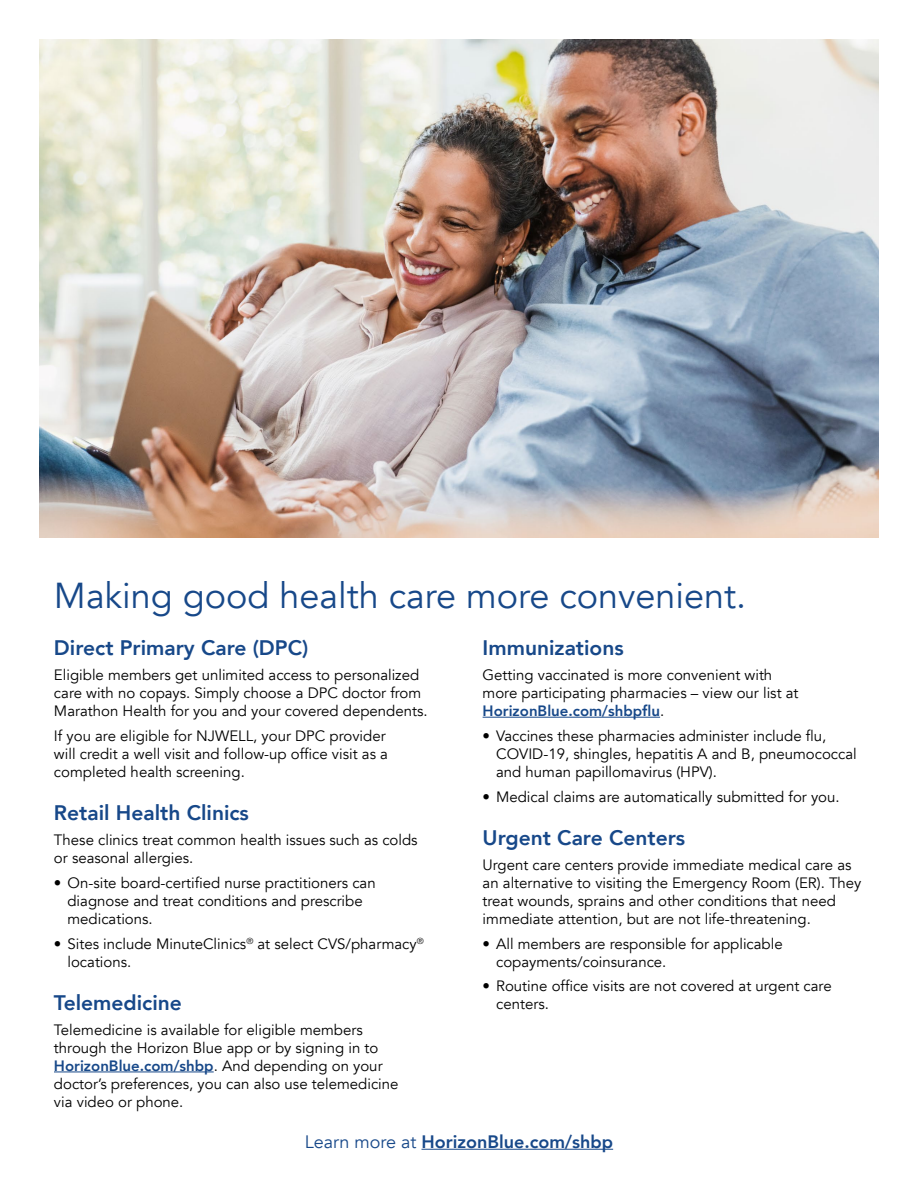
<style>
.page{position:relative;width:918px;height:1188px;background:#fff}
.page>*{position:absolute;margin:0;border:0;box-sizing:border-box;transform-origin:0 0}
.t1{font:36px "Avenir";color:#174889}
.t2{font:800 21px "Avenir";color:#174889}
.t3{font:800 18px "Avenir";color:#174889}
.t4{font:15px/18px "Avenir";color:#000}
.s1{font-weight:800;color:#174889}
.s2{font-weight:400}
</style>
<div class="page">
<hr style="left:483px;top:717px;width:177px;height:1px;background:#174889">
<hr style="left:54px;top:1072px;width:160px;height:1px;background:#174889">
<hr style="left:422px;top:1149px;width:191px;height:1px;background:#174889">
<img style="left:39px;top:40px;width:840px;height:498px">
<h2 class="t1" style="left:54px;top:574px;width:694px">Making good health care more convenient.</h2>
<h3 class="t2" style="left:54px;top:632px;width:256px">Direct Primary Care (DPC)</h3>
<p class="t4" style="left:54px;top:666px;width:375px">Eligible members get unlimited access to personalized care with no copays. Simply choose a DPC doctor from<br>Marathon Health for you and your covered dependents.</p>
<p class="t4" style="left:54px;top:727px;width:336px">If you are eligible for NJWELL, your DPC provider will credit a well visit and follow-up office visit as a completed health screening.</p>
<h3 class="t2" style="left:54px;top:797px;width:196px">Retail Health Clinics</h3>
<p class="t4" style="left:54px;top:831px;width:365px">These clinics treat common health issues such as colds or seasonal allergies.</p>
<p class="t4" style="left:67px;top:874px;width:310px;text-indent:-14px">• On-site board-certified nurse practitioners can diagnose and treat conditions and prescribe medications.</p>
<p class="t4" style="left:67px;top:935px;width:358px;text-indent:-14px">• Sites include MinuteClinics<sup>®</sup> at select CVS/pharmacy<sup>® </sup>locations.</p>
<h3 class="t2" style="left:54px;top:986px;width:130px">Telemedicine</h3>
<p class="t4" style="left:54px;top:1021px;width:346px">Telemedicine is available for eligible members through the Horizon Blue app or by signing in to <span class="s1">HorizonBlue.com/shbp</span>. And depending on your doctor’s preferences, you can also use telemedicine via video or phone.</p>
<h3 class="t2" style="left:483px;top:632px;width:143px">Immunizations</h3>
<p class="t4" style="left:483px;top:666px;width:318px">Getting vaccinated is more convenient with more participating pharmacies – view our list at<br><span class="s1">HorizonBlue.com/shbpflu</span>.</p>
<p class="t4" style="left:496px;top:727px;width:362px;text-indent:-14px">• Vaccines these pharmacies administer include flu,<br>COVID-19, shingles, hepatitis A and B, pneumococcal and human papillomavirus (HPV).</p>
<p class="t4" style="left:483px;top:788px;width:359px">• Medical claims are automatically submitted for you.</p>
<h3 class="t2" style="left:483px;top:821px;width:204px">Urgent Care Centers</h3>
<p class="t4" style="left:483px;top:856px;width:380px">Urgent care centers provide immediate medical care as an alternative to visiting the Emergency Room (ER). They treat wounds, sprains and other conditions that need immediate attention, but are not life-threatening.</p>
<p class="t4" style="left:496px;top:935px;width:288px;text-indent:-14px">• All members are responsible for applicable copayments/coinsurance.</p>
<p class="t4" style="left:496px;top:977px;width:337px;text-indent:-14px">• Routine office visits are not covered at urgent care centers.</p>
<p class="t3" style="left:305px;top:1128px;width:310px"><span class="s2">Learn more at</span> HorizonBlue.com/shbp</p>
</div>
